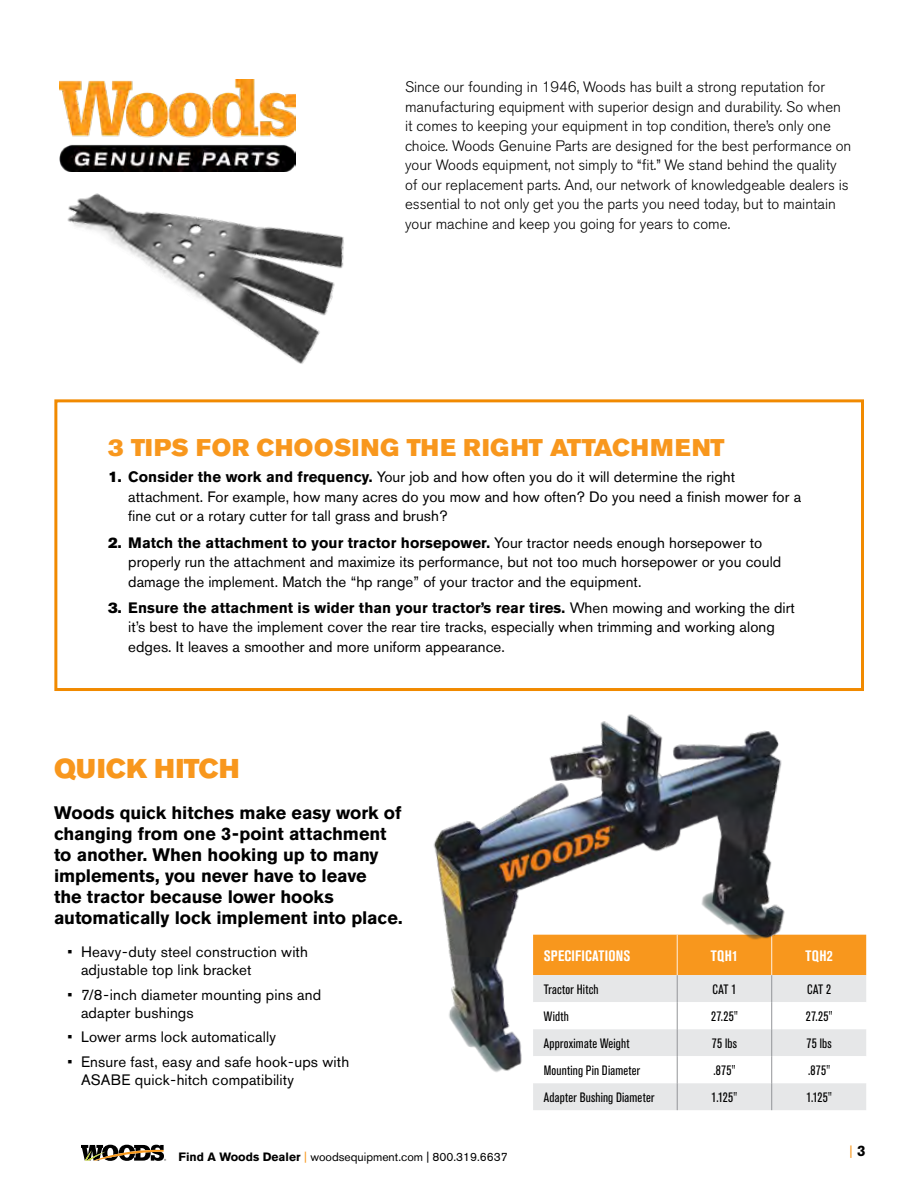
<style>
.page{position:relative;width:918px;height:1188px;background:#fff}
.page>*{position:absolute;margin:0;border:0;box-sizing:border-box;transform-origin:0 0}
.t1{font:27px "Akzidenz Grotesk BE Super";letter-spacing:.01em;color:#f8971d}
.t2{font:24px "Akzidenz Grotesk BE Super";letter-spacing:.03em;color:#f8971d}
.t3{font:700 18px/21px "Akzidenz Grotesk BE";letter-spacing:-.005em;color:#000}
.t4{font:15px/19.5px "Akzidenz Grotesk BE";letter-spacing:.005em;color:#000}
.t5{font:300 15px/19.5px "Akzidenz Grotesk BE";color:#000}
.t6{font:700 condensed 15px "Akzidenz Grotesk BE";letter-spacing:.015em;color:#fff}
.t7{font:condensed 13.5px "Akzidenz Grotesk BE";letter-spacing:.015em;color:#000}
.t8{font:13.5px "Akzidenz Grotesk BE";color:#f8971d}
.t9{font:12px "Akzidenz Grotesk BE";color:#000}
.s1{font-family:"Akzidenz Grotesk BE Super"}
.s2{font-weight:700}
.s3{color:#f8971d}
.s4{font-weight:700;font-size:15px;color:#000}
</style>
<div class="page">
<svg style="left:81px;top:1145px;width:85px;height:16px"></svg>
<div style="left:54px;top:399px;width:810px;height:292px;background:#fff;border:3px solid #f18a00"></div>
<img style="left:60px;top:80px;width:235px;height:45px">
<img style="left:59px;top:125px;width:285px;height:239px">
<svg style="left:533px;top:935px;width:333px;height:175px"></svg>
<img style="left:433px;top:714px;width:388px;height:385px">
<p class="t5" style="left:405px;top:78px;width:448px">Since our founding in 1946, Woods has built a strong reputation for manufacturing equipment with superior design and durability. So when it comes to keeping your equipment in top condition, there’s only one choice. Woods Genuine Parts are designed for the best performance on your Woods equipment, not simply to “fit.” We stand behind the quality of our replacement parts. And, our network of knowledgeable dealers is essential to not only get you the parts you need today, but to maintain your machine and keep you going for years to come.</p>
<h2 class="t2" style="left:108px;top:434px;width:618px">3 TIPS FOR CHOOSING THE RIGHT ATTACHMENT</h2>
<p class="t4" style="left:128px;top:467px;width:674px;text-indent:-20px"><span class="s1">1.</span> <span class="s2">Consider the work and frequency.</span> Your job and how often you do it will determine the right attachment. For example, how many acres do you mow and how often? Do you need a finish mower for a fine cut or a rotary cutter for tall grass and brush?</p>
<p class="t4" style="left:128px;top:532px;width:655px;text-indent:-20px"><span class="s1">2.</span> <span class="s2">Match the attachment to your tractor horsepower.</span> Your tractor needs enough horsepower to properly run the attachment and maximize its performance, but not too much horsepower or you could damage the implement. Match the “hp range” of your tractor and the equipment.</p>
<p class="t4" style="left:128px;top:598px;width:668px;text-indent:-20px"><span class="s1">3.</span> <span class="s2">Ensure the attachment is wider than your tractor’s rear tires.</span> When mowing and working the dirt it’s best to have the implement cover the rear tire tracks, especially when trimming and working along edges. It leaves a smoother and more uniform appearance.</p>
<h1 class="t1" style="left:54px;top:753px;width:187px">QUICK HITCH</h1>
<p class="t3" style="left:54px;top:802px;width:349px">Woods quick hitches make easy work of changing from one 3-point attachment to another. When hooking up to many implements, you never have to leave<br>the tractor because lower hooks automatically lock implement into place.</p>
<p class="t4" style="left:81px;top:943px;width:228px;line-height:18px;text-indent:-14px">• Heavy-duty steel construction with adjustable top link bracket</p>
<p class="t4" style="left:81px;top:985px;width:242px;line-height:18px;text-indent:-14px">• 7/8-inch diameter mounting pins and adapter bushings</p>
<p class="t4" style="left:68px;top:1027px;width:210px">• Lower arms lock automatically</p>
<p class="t4" style="left:81px;top:1053px;width:270px;line-height:18px;text-indent:-14px">• Ensure fast, easy and safe hook-ups with<br>ASABE quick-hitch compatibility</p>
<p class="t9" style="left:179px;top:1149px;width:331px"><span class="s2">Find A Woods Dealer</span> <span class="s3">|</span> woodsequipment.com | 800.319.6637</p>
<p class="t6" style="left:544px;top:947px;width:88px">SPECIFICATIONS</p>
<p class="t6" style="left:711px;top:947px;width:29px">TQH1</p>
<p class="t6" style="left:805px;top:947px;width:29px">TQH2</p>
<p class="t7" style="left:544px;top:981px;width:56px">Tractor Hitch</p>
<p class="t7" style="left:712px;top:981px;width:26px">CAT 1</p>
<p class="t7" style="left:807px;top:981px;width:26px">CAT 2</p>
<p class="t7" style="left:544px;top:1008px;width:27px">Width</p>
<p class="t7" style="left:711px;top:1008px;width:28px">27.25"</p>
<p class="t7" style="left:806px;top:1008px;width:28px">27.25"</p>
<p class="t7" style="left:544px;top:1035px;width:87px">Approximate Weight</p>
<p class="t7" style="left:712px;top:1035px;width:27px">75 lbs</p>
<p class="t7" style="left:807px;top:1035px;width:27px">75 lbs</p>
<p class="t7" style="left:544px;top:1062px;width:98px">Mounting Pin Diameter</p>
<p class="t7" style="left:713px;top:1062px;width:24px">.875"</p>
<p class="t7" style="left:808px;top:1062px;width:24px">.875"</p>
<p class="t7" style="left:544px;top:1089px;width:112px">Adapter Bushing Diameter</p>
<p class="t7" style="left:712px;top:1089px;width:27px">1.125"</p>
<p class="t7" style="left:806px;top:1089px;width:27px">1.125"</p>
<p class="t8" style="left:850px;top:1143px;width:18px">| <span class="s4">3</span></p>
</div>
